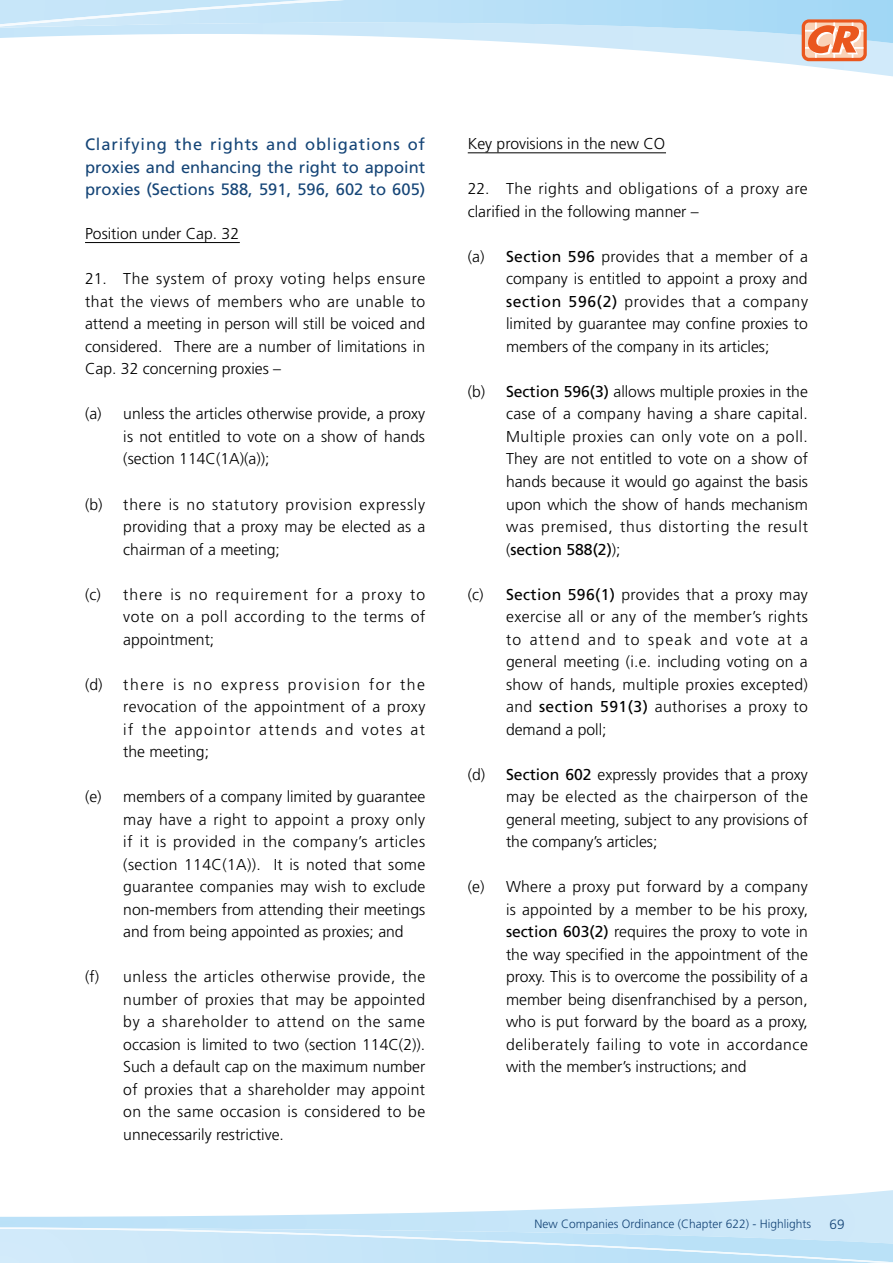
<style>
.page{position:relative;width:893px;height:1263px;background:#fff}
.page>*{position:absolute;margin:0;border:0;box-sizing:border-box;transform-origin:0 0}
.t1{font:16.5px/22.5px "Frutiger";color:#154577;text-align:justify}
.t2{font:300 15.75px/22.5px "Frutiger";color:#000;text-align:justify}
.t3{font:300 13.5px "Frutiger";color:#154577}
.t4{font:300 12px "Frutiger";color:#154577}
.s1{font-weight:400}
</style>
<div class="page">
<svg style="left:0;top:1190px;width:893px;height:37px"></svg>
<svg style="left:0;top:1227px;width:893px;height:36px;background:#c8e6f8"></svg>
<svg style="left:730px;top:58px;width:163px;height:19px"></svg>
<div style="left:802px;top:19px;width:65px;height:42px;background:#ea571e;border-radius:7px"></div>
<svg style="left:0;top:0;width:893px;height:58px"></svg>
<hr style="left:85px;top:242px;width:155px;height:1px;background:#000">
<hr style="left:468px;top:152px;width:198px;height:1px;background:#000">
<p class="t1" style="left:85px;top:133px;width:342px">Clarifying the rights and obligations of proxies and enhancing the right to appoint proxies (Sections 588, 591, 596, 602 to 605)</p>
<p class="t2" style="left:85px;top:223px;width:156px">Position under Cap. 32</p>
<p class="t2" style="left:85px;top:268px;width:342px">21. The system of proxy voting helps ensure that the views of members who are unable to attend a meeting in person will still be voiced and considered. There are a number of limitations in Cap. 32 concerning proxies –</p>
<p class="t2" style="left:123px;top:403px;width:303px;text-indent:-38px">(a) unless the articles otherwise provide, a proxy is not entitled to vote on a show of hands (section 114C(1A)(a));</p>
<p class="t2" style="left:123px;top:493px;width:303px;text-indent:-38px">(b) there is no statutory provision expressly providing that a proxy may be elected as a chairman of a meeting;</p>
<p class="t2" style="left:123px;top:583px;width:304px;text-indent:-38px">(c) there is no requirement for a proxy to vote on a poll according to the terms of appointment;</p>
<p class="t2" style="left:123px;top:673px;width:304px;text-indent:-38px">(d) there is no express provision for the revocation of the appointment of a proxy if the appointor attends and votes at the meeting;</p>
<p class="t2" style="left:123px;top:785px;width:304px;text-indent:-38px">(e) members of a company limited by guarantee may have a right to appoint a proxy only if it is provided in the company’s articles (section 114C(1A)). It is noted that some guarantee companies may wish to exclude non-members from attending their meetings and from being appointed as proxies; and</p>
<p class="t2" style="left:123px;top:965px;width:304px;text-indent:-38px">(f) unless the articles otherwise provide, the number of proxies that may be appointed by a shareholder to attend on the same occasion is limited to two (section 114C(2)).<br>Such a default cap on the maximum number of proxies that a shareholder may appoint on the same occasion is considered to be unnecessarily restrictive.</p>
<p class="t2" style="left:468px;top:133px;width:199px">Key provisions in the new CO</p>
<p class="t2" style="left:468px;top:178px;width:341px">22. The rights and obligations of a proxy are clarified in the following manner –</p>
<p class="t2" style="left:506px;top:245px;width:303px;text-indent:-38px">(a) <span class="s1">Section 596</span> provides that a member of a company is entitled to appoint a proxy and <span class="s1">section 596(2)</span> provides that a company limited by guarantee may confine proxies to members of the company in its articles;</p>
<p class="t2" style="left:506px;top:380px;width:303px;text-indent:-38px">(b) <span class="s1">Section 596(3)</span> allows multiple proxies in the case of a company having a share capital.<br>Multiple proxies can only vote on a poll.<br>They are not entitled to vote on a show of hands because it would go against the basis upon which the show of hands mechanism was premised, thus distorting the result (<span class="s1">section 588(2)</span>);</p>
<p class="t2" style="left:506px;top:583px;width:303px;text-indent:-38px">(c) <span class="s1">Section 596(1)</span> provides that a proxy may exercise all or any of the member’s rights to attend and to speak and vote at a general meeting (i.e. including voting on a show of hands, multiple proxies excepted) and <span class="s1">section 591(3)</span> authorises a proxy to demand a poll;</p>
<p class="t2" style="left:506px;top:763px;width:303px;text-indent:-38px">(d) <span class="s1">Section 602</span> expressly provides that a proxy may be elected as the chairperson of the general meeting, subject to any provisions of the company’s articles;</p>
<p class="t2" style="left:506px;top:875px;width:304px;text-indent:-38px">(e) Where a proxy put forward by a company is appointed by a member to be his proxy, <span class="s1">section 603(2)</span> requires the proxy to vote in the way specified in the appointment of the proxy. This is to overcome the possibility of a member being disenfranchised by a person, who is put forward by the board as a proxy, deliberately failing to vote in accordance with the member’s instructions; and</p>
<p class="t4" style="left:534px;top:1217px;width:278px">New Companies Ordinance (Chapter 622) - Highlights</p>
<p class="t3" style="left:830px;top:1216px;width:17px">69</p>
</div>
